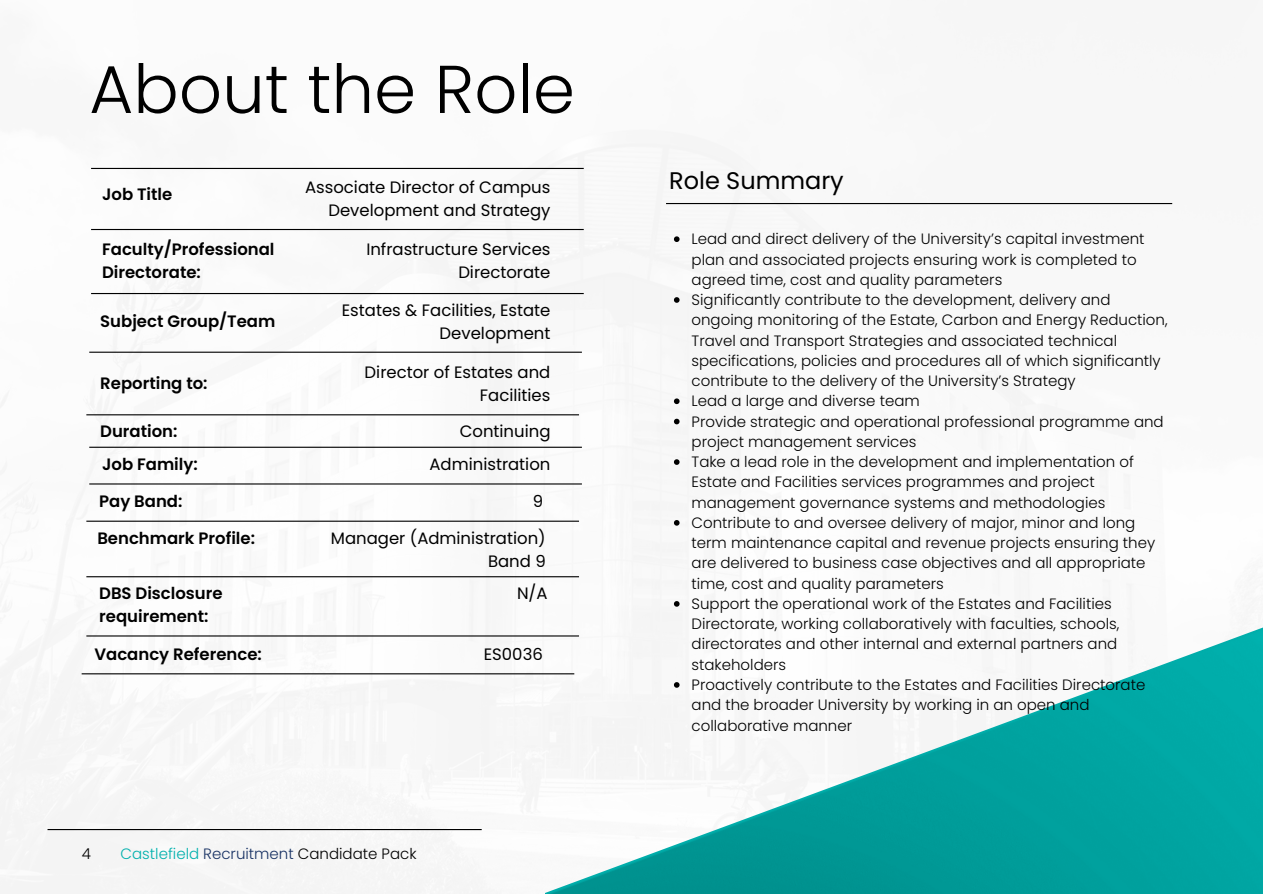
<style>
.page{position:relative;width:1263px;height:894px;background:#fff}
.page>*{position:absolute;margin:0;border:0;box-sizing:border-box;transform-origin:0 0}
.t1{font:300 67.5px "Poppins";color:#000}
.t2{font:24px "Poppins";color:#000}
.t3{font:16.5px/22.5px "Poppins";color:#000;text-align:right}
.t4{font:600 16.5px/22.5px "Poppins";color:#000}
.t5{font:300 15px/20.2px "Poppins";color:#000}
.s1{color:#00b0ad}
.s2{color:#183264}
</style>
<div class="page">
<img style="left:0;top:144px;width:1173px;height:749px">
<hr style="left:48px;top:828px;width:434px;height:1px;background:#000">
<hr style="left:666px;top:203px;width:506px;height:1px;background:#000">
<hr style="left:91px;top:229px;width:493px;height:1px;background:#000">
<hr style="left:91px;top:293px;width:493px;height:1px;background:#000">
<hr style="left:89px;top:351px;width:493px;height:1px;background:#000">
<hr style="left:86px;top:414px;width:493px;height:1px;background:#000">
<hr style="left:91px;top:168px;width:493px;height:1px;background:#000">
<hr style="left:89px;top:446px;width:493px;height:1px;background:#000">
<hr style="left:89px;top:483px;width:493px;height:1px;background:#000">
<hr style="left:86px;top:520px;width:493px;height:1px;background:#000">
<hr style="left:86px;top:576px;width:493px;height:1px;background:#000">
<hr style="left:86px;top:635px;width:493px;height:1px;background:#000">
<hr style="left:82px;top:673px;width:492px;height:1px;background:#000">
<img style="left:545px;top:573px;width:718px;height:320px">
<svg style="left:674px;top:236px;width:5px;height:6px"></svg>
<svg style="left:674px;top:297px;width:5px;height:6px"></svg>
<svg style="left:674px;top:398px;width:5px;height:6px"></svg>
<svg style="left:674px;top:418px;width:5px;height:6px"></svg>
<svg style="left:674px;top:459px;width:5px;height:5px"></svg>
<svg style="left:674px;top:520px;width:5px;height:5px"></svg>
<svg style="left:674px;top:601px;width:5px;height:5px"></svg>
<svg style="left:674px;top:682px;width:5px;height:5px"></svg>
<h1 class="t1" style="left:89px;top:42px;width:487px">About the Role</h1>
<p class="t4" style="left:102px;top:183px;width:72px">Job Title</p>
<p class="t4" style="left:102px;top:238px;width:174px">Faculty/Professional<br>Directorate:</p>
<p class="t3" style="left:305px;top:176px;width:247px">Associate Director of Campus<br>Development and Strategy</p>
<p class="t3" style="left:366px;top:238px;width:186px">Infrastructure Services<br>Directorate</p>
<p class="t4" style="left:100px;top:310px;width:177px">Subject Group/Team</p>
<p class="t3" style="left:342px;top:299px;width:210px">Estates &amp; Facilities, Estate<br>Development</p>
<p class="t4" style="left:100px;top:372px;width:109px">Reporting to:</p>
<p class="t3" style="left:365px;top:361px;width:187px">Director of Estates and<br>Facilities</p>
<p class="t4" style="left:100px;top:420px;width:79px">Duration:</p>
<p class="t3" style="left:460px;top:420px;width:92px">Continuing</p>
<p class="t4" style="left:102px;top:452px;width:97px">Job Family:</p>
<p class="t3" style="left:429px;top:452px;width:122px">Administration</p>
<p class="t4" style="left:99px;top:489px;width:85px">Pay Band:</p>
<p class="t3" style="left:533px;top:489px;width:12px">9</p>
<p class="t4" style="left:97px;top:527px;width:159px">Benchmark Profile:</p>
<p class="t3" style="left:331px;top:527px;width:216px">Manager (Administration)<br>Band 9</p>
<p class="t4" style="left:99px;top:582px;width:125px">DBS Disclosure requirement:</p>
<p class="t3" style="left:517px;top:582px;width:32px">N/A</p>
<p class="t4" style="left:94px;top:642px;width:169px">Vacancy Reference:</p>
<p class="t3" style="left:484px;top:642px;width:61px">ES0036</p>
<p class="t5" style="left:82px;top:843px;width:11px">4</p>
<p class="t5" style="left:121px;top:843px;width:297px"><span class="s1">Castlefield</span> <span class="s2">Recruitment</span> Candidate Pack</p>
<h2 class="t2" style="left:669px;top:164px;width:176px">Role Summary</h2>
<p class="t5" style="left:691px;top:229px;width:478px">Lead and direct delivery of the University’s capital investment plan and associated projects ensuring work is completed to agreed time, cost and quality parameters<br>Significantly contribute to the development, delivery and ongoing monitoring of the Estate, Carbon and Energy Reduction, Travel and Transport Strategies and associated technical specifications, policies and procedures all of which significantly contribute to the delivery of the University’s Strategy<br>Lead a large and diverse team<br>Provide strategic and operational professional programme and project management services<br>Take a lead role in the development and implementation of Estate and Facilities services programmes and project management governance systems and methodologies Contribute to and oversee delivery of major, minor and long term maintenance capital and revenue projects ensuring they are delivered to business case objectives and all appropriate time, cost and quality parameters<br>Support the operational work of the Estates and Facilities Directorate, working collaboratively with faculties, schools, directorates and other internal and external partners and stakeholders<br>Proactively contribute to the Estates and Facilities Directorate and the broader University by working in an open and collaborative manner</p>
</div>
